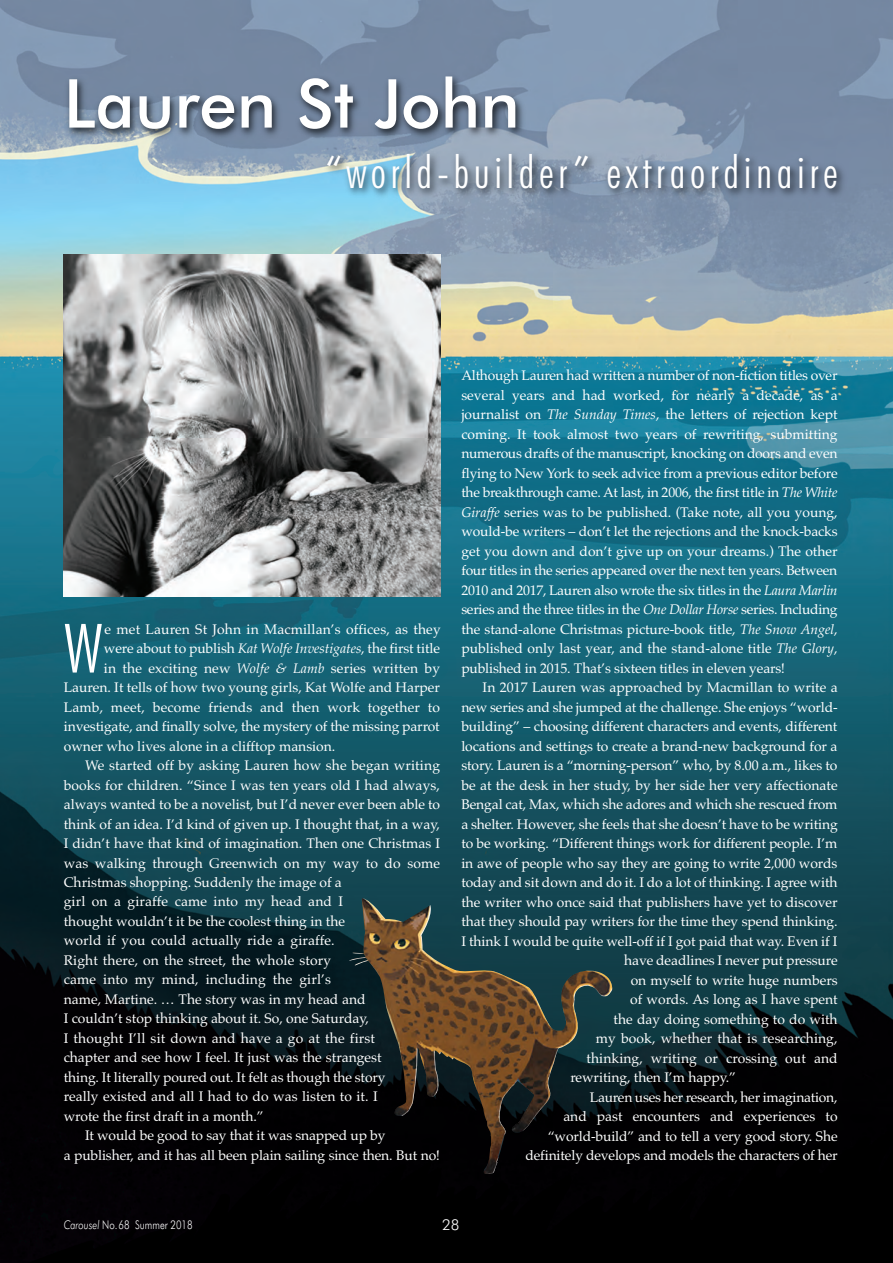
<style>
.page{position:relative;width:893px;height:1263px;background:#fff}
.page>*{position:absolute;margin:0;border:0;box-sizing:border-box;transform-origin:0 0}
.t1{font:300 condensed 68.25px "Futura BT";color:#fff}
.t2{font:500 67.5px "Futura BT";color:#fff}
.t3{font:300 condensed 45px "Futura BT";letter-spacing:.1em;color:#fff}
.t4{font:300 15px "Futura BT";color:#fff}
.t5{font:13.8px/19.5px "Palatino";letter-spacing:-.005em;color:#fff;text-align:justify}
.t6{font:300 12px "Futura BT";color:#fff;scale:.8 1}
.s1{font-style:italic}
</style>
<div class="page">
<img style="left:0;top:0;width:893px;height:1263px">
<img style="left:35px;top:62px;width:838px;height:218px">
<img style="left:64px;top:254px;width:376px;height:342px">
<img style="left:349px;top:898px;width:263px;height:276px">
<h2 class="t2" style="left:64px;top:76px;width:458px">Lauren St John</h2>
<h3 class="t3" style="left:326px;top:154px;width:513px">“world-builder” extraordinaire</h3>
<h1 class="t1" style="left:64px;top:621px;width:40px">W</h1>
<p class="t5" style="left:105px;top:619px;width:338px">e met Lauren St John in Macmillan’s offices, as they</p>
<p class="t5" style="left:104px;top:638px;width:338px">were about to publish <span class="s1">Kat Wolfe Investigates</span>, the first title</p>
<p class="t5" style="left:104px;top:658px;width:338px">in the exciting new <span class="s1">Wolfe &amp; Lamb</span> series written by</p>
<p class="t5" style="left:64px;top:677px;width:378px">Lauren. It tells of how two young girls, Kat Wolfe and Harper</p>
<p class="t5" style="left:64px;top:697px;width:378px">Lamb, meet, become friends and then work together to</p>
<p class="t5" style="left:64px;top:716px;width:377px">investigate, and finally solve, the mystery of the missing parrot</p>
<p class="t5" style="left:64px;top:736px;width:273px">owner who lives alone in a clifftop mansion.</p>
<p class="t5" style="left:85px;top:755px;width:357px">We started off by asking Lauren how she began writing</p>
<p class="t5" style="left:64px;top:775px;width:378px">books for children. “Since I was ten years old I had always,</p>
<p class="t5" style="left:64px;top:794px;width:378px">always wanted to be a novelist, but I’d never ever been able to</p>
<p class="t5" style="left:64px;top:814px;width:378px">think of an idea. I’d kind of given up. I thought that, in a way,</p>
<p class="t5" style="left:64px;top:833px;width:378px">I didn’t have that kind of imagination. Then one Christmas I</p>
<p class="t5" style="left:64px;top:853px;width:378px">was walking through Greenwich on my way to do some</p>
<p class="t5" style="left:64px;top:872px;width:279px">Christmas shopping. Suddenly the image of a</p>
<p class="t5" style="left:64px;top:892px;width:281px">girl on a giraffe came into my head and I</p>
<p class="t5" style="left:64px;top:911px;width:283px">thought wouldn’t it be the coolest thing in the</p>
<p class="t5" style="left:64px;top:931px;width:272px">world if you could actually ride a giraffe.</p>
<p class="t5" style="left:64px;top:950px;width:269px">Right there, on the street, the whole story</p>
<p class="t5" style="left:64px;top:970px;width:269px">came into my mind, including the girl’s</p>
<p class="t5" style="left:64px;top:989px;width:303px">name, Martine. … The story was in my head and</p>
<p class="t5" style="left:64px;top:1009px;width:307px">I couldn’t stop thinking about it. So, one Saturday,</p>
<p class="t5" style="left:64px;top:1028px;width:313px">I thought I’ll sit down and have a go at the first</p>
<p class="t5" style="left:64px;top:1048px;width:319px">chapter and see how I feel. It just was the strangest</p>
<p class="t5" style="left:64px;top:1067px;width:323px">thing. It literally poured out. It felt as though the story</p>
<p class="t5" style="left:64px;top:1087px;width:315px">really existed and all I had to do was listen to it. I</p>
<p class="t5" style="left:64px;top:1106px;width:202px">wrote the first draft in a month.”</p>
<p class="t5" style="left:85px;top:1126px;width:302px">It would be good to say that it was snapped up by</p>
<p class="t5" style="left:64px;top:1145px;width:378px">a publisher, and it has all been plain sailing since then. But no!</p>
<p class="t5" style="left:461px;top:366px;width:378px">Although Lauren had written a number of non-fiction titles over several years and had worked, for nearly a decade, as a journalist on <span class="s1">The Sunday Times</span>, the letters of rejection kept coming. It took almost two years of rewriting, submitting numerous drafts of the manuscript, knocking on doors and even flying to New York to seek advice from a previous editor before the breakthrough came. At last, in 2006, the first title in <span class="s1">The White Giraffe</span> series was to be published. (Take note, all you young, would-be writers – don’t let the rejections and the knock-backs get you down and don’t give up on your dreams.) The other four titles in the series appeared over the next ten years. Between 2010 and 2017, Lauren also wrote the six titles in the <span class="s1">Laura Marlin </span>series and the three titles in the <span class="s1">One Dollar Horse</span> series. Including the stand-alone Christmas picture-book title, <span class="s1">The Snow Angel</span>, published only last year, and the stand-alone title <span class="s1">The Glory</span>, published in 2015. That’s sixteen titles in eleven years!</p>
<p class="t5" style="left:483px;top:678px;width:357px">In 2017 Lauren was approached by Macmillan to write a</p>
<p class="t5" style="left:461px;top:697px;width:378px">new series and she jumped at the challenge. She enjoys “world-</p>
<p class="t5" style="left:461px;top:717px;width:378px">building” – choosing different characters and events, different</p>
<p class="t5" style="left:461px;top:736px;width:378px">locations and settings to create a brand-new background for a</p>
<p class="t5" style="left:461px;top:756px;width:378px">story. Lauren is a “morning-person” who, by 8.00 a.m., likes to</p>
<p class="t5" style="left:461px;top:775px;width:378px">be at the desk in her study, by her side her very affectionate</p>
<p class="t5" style="left:461px;top:795px;width:378px">Bengal cat, Max, which she adores and which she rescued from</p>
<p class="t5" style="left:461px;top:814px;width:378px">a shelter. However, she feels that she doesn’t have to be writing</p>
<p class="t5" style="left:461px;top:834px;width:378px">to be working. “Different things work for different people. I’m</p>
<p class="t5" style="left:461px;top:853px;width:378px">in awe of people who say they are going to write 2,000 words</p>
<p class="t5" style="left:461px;top:873px;width:378px">today and sit down and do it. I do a lot of thinking. I agree with</p>
<p class="t5" style="left:461px;top:892px;width:378px">the writer who once said that publishers have yet to discover</p>
<p class="t5" style="left:461px;top:912px;width:378px">that they should pay writers for the time they spend thinking.</p>
<p class="t5" style="left:461px;top:931px;width:378px">I think I would be quite well-off if I got paid that way. Even if I</p>
<p class="t5" style="left:624px;top:951px;width:215px">have deadlines I never put pressure</p>
<p class="t5" style="left:631px;top:970px;width:209px">on myself to write huge numbers</p>
<p class="t5" style="left:630px;top:990px;width:209px">of words. As long as I have spent</p>
<p class="t5" style="left:614px;top:1009px;width:225px">the day doing something to do with</p>
<p class="t5" style="left:596px;top:1029px;width:243px">my book, whether that is researching,</p>
<p class="t5" style="left:587px;top:1048px;width:253px">thinking, writing or crossing out and</p>
<p class="t5" style="left:570px;top:1068px;width:167px">rewriting, then I’m happy.”</p>
<p class="t5" style="left:590px;top:1087px;width:249px">Lauren uses her research, her imagination,</p>
<p class="t5" style="left:563px;top:1107px;width:276px">and past encounters and experiences to</p>
<p class="t5" style="left:548px;top:1126px;width:291px">“world-build” and to tell a very good story. She</p>
<p class="t5" style="left:525px;top:1146px;width:314px">definitely develops and models the characters of her</p>
<p class="t6" style="left:64px;top:1220px;width:163px"><span class="s1">Carousel</span> No.68 Summer 2018</p>
<p class="t4" style="left:442px;top:1218px;width:19px">28</p>
</div>
